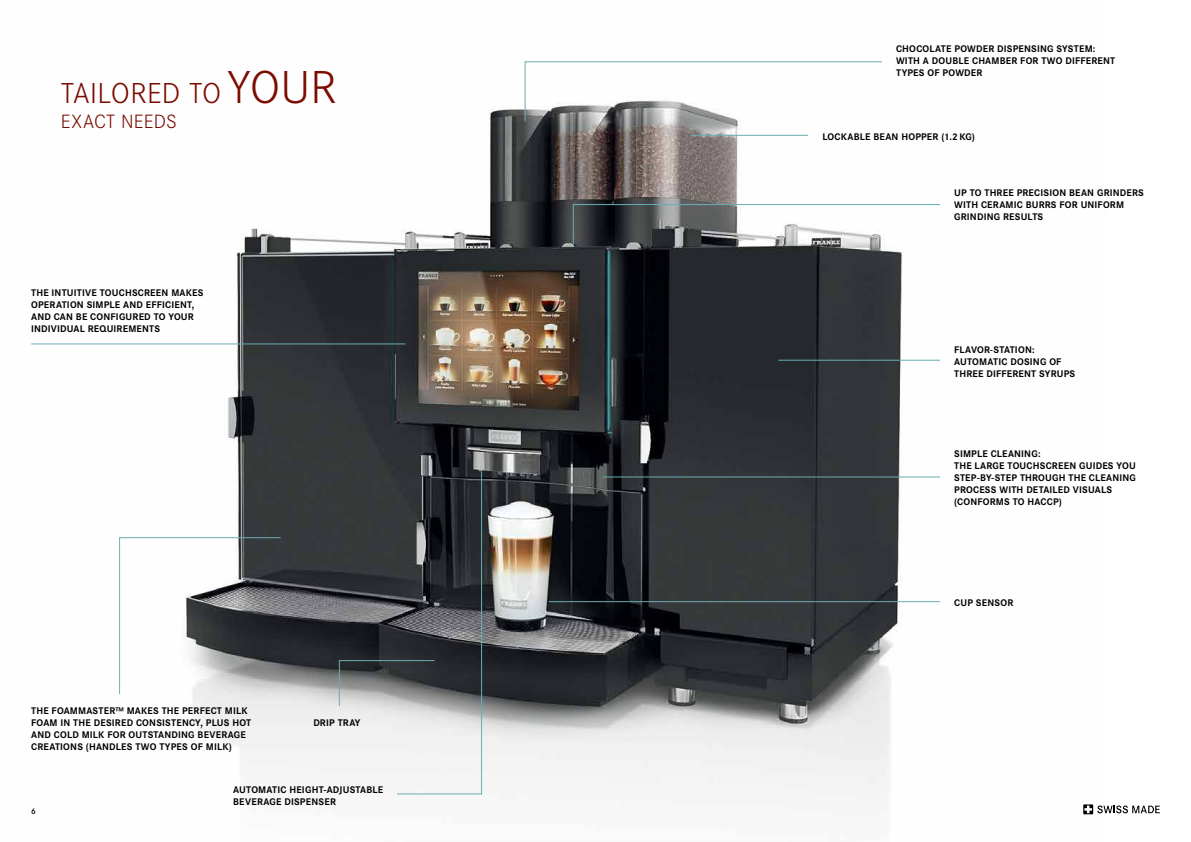
<style>
.page{position:relative;width:1191px;height:842px;background:#fff}
.page>*{position:absolute;margin:0;border:0;box-sizing:border-box;transform-origin:0 0}
.t1{font:300 30px "Corporate S";letter-spacing:.005em;color:#7a0c00}
.t2{font:300 20px "Corporate S";letter-spacing:.005em;color:#7a0c00}
.t3{font:700 10px/12.1px "Corporate S";letter-spacing:.02em;color:#000}
.t4{font:600 8.5px "Corporate S";color:#000}
.s1{font-size:48px}
</style>
<div class="page">
<img style="left:31px;top:109px;width:1071px;height:706px">
<hr style="left:778px;top:360px;width:162px;height:1px;background:#68aeb2">
<hr style="left:602px;top:476px;width:338px;height:1px;background:#68aeb2">
<hr style="left:549px;top:601px;width:391px;height:1px;background:#68aeb2">
<hr style="left:31px;top:343px;width:374px;height:1px;background:#68aeb2">
<svg style="left:1083px;top:804px;width:10px;height:10px"></svg>
<svg style="left:1084px;top:805px;width:75px;height:8px"></svg>
<svg style="left:524px;top:61px;width:359px;height:62px"></svg>
<svg style="left:572px;top:204px;width:369px;height:41px"></svg>
<hr style="left:690px;top:135px;width:118px;height:1px;background:#68aeb2">
<svg style="left:119px;top:537px;width:163px;height:158px"></svg>
<svg style="left:338px;top:470px;width:144px;height:325px"></svg>
<h1 class="t1" style="left:61px;top:73px;width:278px">TAILORED TO <span class="s1">YOUR</span></h1>
<h2 class="t2" style="left:61px;top:107px;width:118px">EXACT NEEDS</h2>
<p class="t3" style="left:31px;top:286px;width:174px">THE INTUITIVE TOUCHSCREEN MAKES<br>OPERATION SIMPLE AND EFFICIENT,<br>AND CAN BE CONFIGURED TO YOUR<br>INDIVIDUAL REQUIREMENTS</p>
<p class="t3" style="left:31px;top:704px;width:222px">THE FOAMMASTER™ MAKES THE PERFECT MILK FOAM IN THE DESIRED CONSISTENCY, PLUS HOT AND COLD MILK FOR OUTSTANDING BEVERAGE CREATIONS (HANDLES TWO TYPES OF MILK)</p>
<p class="t3" style="left:313px;top:716px;width:49px">DRIP TRAY</p>
<p class="t4" style="left:31px;top:805px;width:6px">6</p>
<p class="t3" style="left:233px;top:783px;width:151px">AUTOMATIC HEIGHT-ADJUSTABLE<br>BEVERAGE DISPENSER</p>
<p class="t3" style="left:896px;top:42px;width:221px">CHOCOLATE POWDER DISPENSING SYSTEM:<br>WITH A DOUBLE CHAMBER FOR TWO DIFFERENT<br>TYPES OF POWDER</p>
<p class="t3" style="left:822px;top:129px;width:154px">LOCKABLE BEAN HOPPER (1.2 KG)</p>
<p class="t3" style="left:954px;top:186px;width:191px">UP TO THREE PRECISION BEAN GRINDERS<br>WITH CERAMIC BURRS FOR UNIFORM<br>GRINDING RESULTS</p>
<p class="t3" style="left:954px;top:343px;width:123px">FLAVOR-STATION:<br>AUTOMATIC DOSING OF<br>THREE DIFFERENT SYRUPS</p>
<p class="t3" style="left:954px;top:446px;width:183px">SIMPLE CLEANING:<br>THE LARGE TOUCHSCREEN GUIDES YOU<br>STEP-BY-STEP THROUGH THE CLEANING<br>PROCESS WITH DETAILED VISUALS (CONFORMS TO HACCP)</p>
<p class="t3" style="left:954px;top:596px;width:60px">CUP SENSOR</p>
</div>
